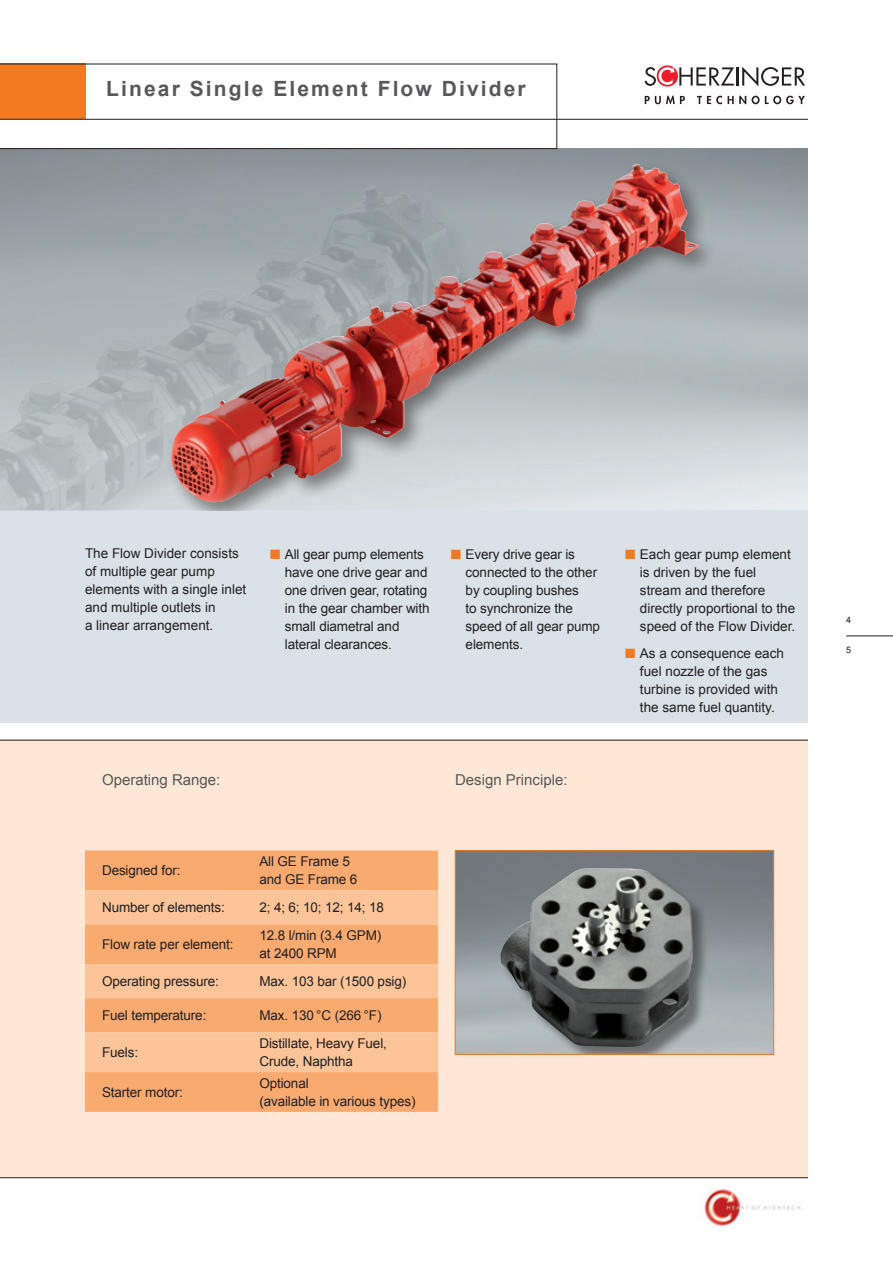
<style>
.page{position:relative;width:893px;height:1263px;background:#fff}
.page>*{position:absolute;margin:0;border:0;box-sizing:border-box;transform-origin:0 0}
.t1{font:700 21px "Arial";letter-spacing:.1em;color:#57585a}
.t2{font:15px "Arial";color:#57585a}
.t3{font:13.5px/18px "Arial";letter-spacing:-.01em;color:#231f20}
.t4{font:9px "Arial";color:#231f20}
.s1{color:#f47921}
</style>
<div class="page">
<div style="left:0;top:740px;width:808px;height:438px;background:#fee7d4"></div>
<svg style="left:657px;top:65px;width:21px;height:22px"></svg>
<svg style="left:645px;top:67px;width:160px;height:19px"></svg>
<svg style="left:645px;top:96px;width:40px;height:8px"></svg>
<svg style="left:697px;top:96px;width:25px;height:8px"></svg>
<svg style="left:728px;top:96px;width:18px;height:8px"></svg>
<svg style="left:752px;top:96px;width:53px;height:8px"></svg>
<hr style="left:0;top:740px;width:808px;height:1px;background:#231f20">
<hr style="left:0;top:1177px;width:808px;height:1px;background:#231f20">
<img style="left:704px;top:1189px;width:97px;height:38px">
<svg style="left:0;top:64px;width:557px;height:85px"></svg>
<hr style="left:846px;top:636px;width:47px;height:1px;background:#231f20">
<div style="left:0;top:510px;width:808px;height:213px;background:#dae2e7"></div>
<div style="left:85px;top:850px;width:353px;height:262px;background:#f9aa6f"></div>
<svg style="left:85px;top:890px;width:353px;height:182px;background:#faba88"></svg>
<div style="left:500px;top:868px;width:209px;height:186px;background:#231f20;opacity:.5"></div>
<img style="left:500px;top:868px;width:193px;height:179px">
<div style="left:455px;top:850px;width:319px;height:204px;border:1px solid #f47921"></div>
<hr style="left:0;top:119px;width:808px;height:1px;background:#231f20">
<div style="left:165px;top:157px;width:554px;height:353px;background:#231f20;opacity:.5"></div>
<img style="left:271px;top:164px;width:365px;height:215px">
<h1 class="t1" style="left:106px;top:77px;width:421px">Linear Single Element Flow Divider</h1>
<p class="t3" style="left:85px;top:545px;width:163px">The Flow Divider consists of multiple gear pump elements with a single inlet and multiple outlets in<br>a linear arrangement.</p>
<p class="t3" style="left:466px;top:545px;width:136px;text-indent:-15px"><span class="s1">■</span> Every drive gear is connected to the other by coupling bushes<br>to synchronize the speed of all gear pump elements.</p>
<p class="t3" style="left:640px;top:545px;width:157px;text-indent:-15px"><span class="s1">■</span> Each gear pump element is driven by the fuel stream and therefore directly proportional to the speed of the Flow Divider.</p>
<p class="t3" style="left:640px;top:644px;width:146px;text-indent:-15px"><span class="s1">■</span> As a consequence each fuel nozzle of the gas turbine is provided with the same fuel quantity.</p>
<p class="t3" style="left:285px;top:545px;width:146px;text-indent:-15px"><span class="s1">■</span> All gear pump elements have one drive gear and one driven gear, rotating in the gear chamber with small diametral and lateral clearances.</p>
<p class="t2" style="left:102px;top:771px;width:120px">Operating Range:</p>
<p class="t2" style="left:455px;top:771px;width:114px">Design Principle:</p>
<p class="t3" style="left:102px;top:861px;width:80px">Designed for:</p>
<p class="t3" style="left:259px;top:852px;width:100px">All GE Frame 5 and GE Frame 6</p>
<p class="t3" style="left:102px;top:898px;width:124px">Number of elements:</p>
<p class="t3" style="left:259px;top:898px;width:126px">2; 4; 6; 10; 12; 14; 18</p>
<p class="t3" style="left:102px;top:935px;width:133px">Flow rate per element:</p>
<p class="t3" style="left:259px;top:926px;width:123px">12.8 l/min (3.4 GPM) at 2400 RPM</p>
<p class="t3" style="left:102px;top:972px;width:118px">Operating pressure:</p>
<p class="t3" style="left:259px;top:972px;width:148px">Max. 103 bar (1500 psig)</p>
<p class="t3" style="left:102px;top:1006px;width:106px">Fuel temperature:</p>
<p class="t3" style="left:259px;top:1006px;width:124px">Max. 130 °C (266 °F)</p>
<p class="t3" style="left:102px;top:1043px;width:38px">Fuels:</p>
<p class="t3" style="left:259px;top:1034px;width:129px">Distillate, Heavy Fuel,<br>Crude, Naphtha</p>
<p class="t3" style="left:102px;top:1083px;width:82px">Starter motor:</p>
<p class="t3" style="left:259px;top:1074px;width:158px">Optional<br>(available in various types)</p>
<p class="t4" style="left:846px;top:615px;width:7px">4</p>
<p class="t4" style="left:846px;top:645px;width:7px">5</p>
</div>
